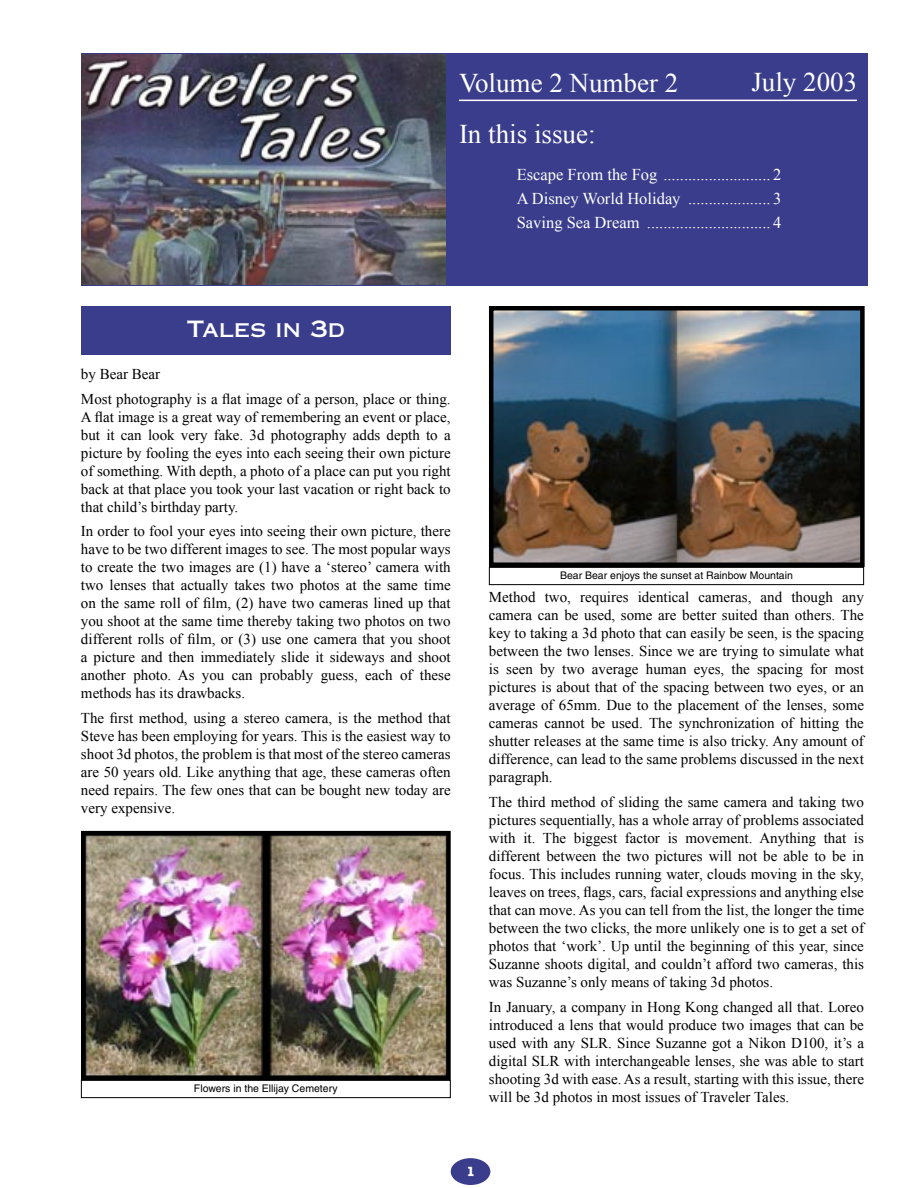
<style>
.page{position:relative;width:918px;height:1188px;background:#fff}
.page>*{position:absolute;margin:0;border:0;box-sizing:border-box;transform-origin:0 0}
.t1{font:27px "Times New Roman";color:#fff}
.Subtitle_-_white{font:22.5px "Copperplate Thirty One AB";color:#fff}
.t2{font:16.5px "Times New Roman";color:#fff}
.t3{font:15px/18px "Times New Roman";color:#000;text-align:justify}
.Page_No{font:700 13.5px "American Typewriter";color:#fff}
.t4{font:10.5px "Helvetica";color:#000}
</style>
<div class="page">
<div style="left:81px;top:53px;width:786px;height:232px;background:#3a3d8c"></div>
<div style="left:81px;top:306px;width:370px;height:49px;background:#3a3d8c"></div>
<img style="left:81px;top:54px;width:365px;height:231px">
<hr style="left:459px;top:100px;width:398px;height:1px;background:#fff">
<div style="left:451px;top:1158px;width:39px;height:27px;background:#3a3d8c;border-radius:50%"></div>
<img style="left:86px;top:836px;width:360px;height:239px">
<div style="left:81px;top:831px;width:370px;height:249px;border:4px solid #000"></div>
<img style="left:494px;top:311px;width:366px;height:251px">
<div style="left:489px;top:306px;width:376px;height:261px;border:4px solid #000"></div>
<div style="left:81px;top:1080px;width:370px;height:18px;border:1px solid #000"></div>
<div style="left:489px;top:567px;width:375px;height:18px;border:1px solid #000"></div>
<p class="t1" style="left:459px;top:65px;width:221px">Volume 2 Number 2</p>
<p class="t1" style="left:751px;top:64px;width:107px">July 2003</p>
<p class="t1" style="left:459px;top:115px;width:138px">In this issue:</p>
<p class="t2" style="left:517px;top:163px;width:266px">Escape From the Fog .......................... 2</p>
<p class="t2" style="left:517px;top:187px;width:266px">A Disney World Holiday .................... 3</p>
<p class="t2" style="left:517px;top:211px;width:266px">Saving Sea Dream .............................. 4</p>
<p class="Subtitle_-_white" style="left:187px;top:316px;width:160px">Tales in 3d</p>
<p class="t3" style="left:81px;top:365px;width:81px">by Bear Bear</p>
<p class="t3" style="left:81px;top:389px;width:371px">Most photography is a flat image of a person, place or thing.<br>A flat image is a great way of remembering an event or place, but it can look very fake. 3d photography adds depth to a picture by fooling the eyes into each seeing their own picture of something. With depth, a photo of a place can put you right back at that place you took your last vacation or right back to that child’s birthday party.</p>
<p class="t3" style="left:81px;top:522px;width:371px">In order to fool your eyes into seeing their own picture, there have to be two different images to see. The most popular ways to create the two images are (1) have a ‘stereo’ camera with two lenses that actually takes two photos at the same time on the same roll of film, (2) have two cameras lined up that you shoot at the same time thereby taking two photos on two different rolls of film, or (3) use one camera that you shoot a picture and then immediately slide it sideways and shoot another photo. As you can probably guess, each of these methods has its drawbacks.</p>
<p class="t3" style="left:81px;top:709px;width:371px">The first method, using a stereo camera, is the method that Steve has been employing for years. This is the easiest way to shoot 3d photos, the problem is that most of the stereo cameras are 50 years old. Like anything that age, these cameras often need repairs. The few ones that can be bought new today are very expensive.</p>
<p class="t4" style="left:194px;top:1082px;width:145px">Flowers in the Ellijay Cemetery</p>
<p class="t4" style="left:560px;top:569px;width:234px">Bear Bear enjoys the sunset at Rainbow Mountain</p>
<p class="t3" style="left:489px;top:588px;width:377px">Method two, requires identical cameras, and though any camera can be used, some are better suited than others. The key to taking a 3d photo that can easily be seen, is the spacing between the two lenses. Since we are trying to simulate what is seen by two average human eyes, the spacing for most pictures is about that of the spacing between two eyes, or an average of 65mm. Due to the placement of the lenses, some cameras cannot be used. The synchronization of hitting the shutter releases at the same time is also tricky. Any amount of difference, can lead to the same problems discussed in the next paragraph.</p>
<p class="t3" style="left:489px;top:793px;width:377px">The third method of sliding the same camera and taking two pictures sequentially, has a whole array of problems associated with it. The biggest factor is movement. Anything that is different between the two pictures will not be able to be in focus. This includes running water, clouds moving in the sky, leaves on trees, flags, cars, facial expressions and anything else that can move. As you can tell from the list, the longer the time between the two clicks, the more unlikely one is to get a set of photos that ‘work’. Up until the beginning of this year, since Suzanne shoots digital, and couldn’t afford two cameras, this was Suzanne’s only means of taking 3d photos.</p>
<p class="t3" style="left:489px;top:997px;width:377px">In January, a company in Hong Kong changed all that. Loreo introduced a lens that would produce two images that can be used with any SLR. Since Suzanne got a Nikon D100, it’s a digital SLR with interchangeable lenses, she was able to start shooting 3d with ease. As a result, starting with this issue, there will be 3d photos in most issues of Traveler Tales.</p>
<p class="Page_No" style="left:466px;top:1164px;width:10px">1</p>
</div>
